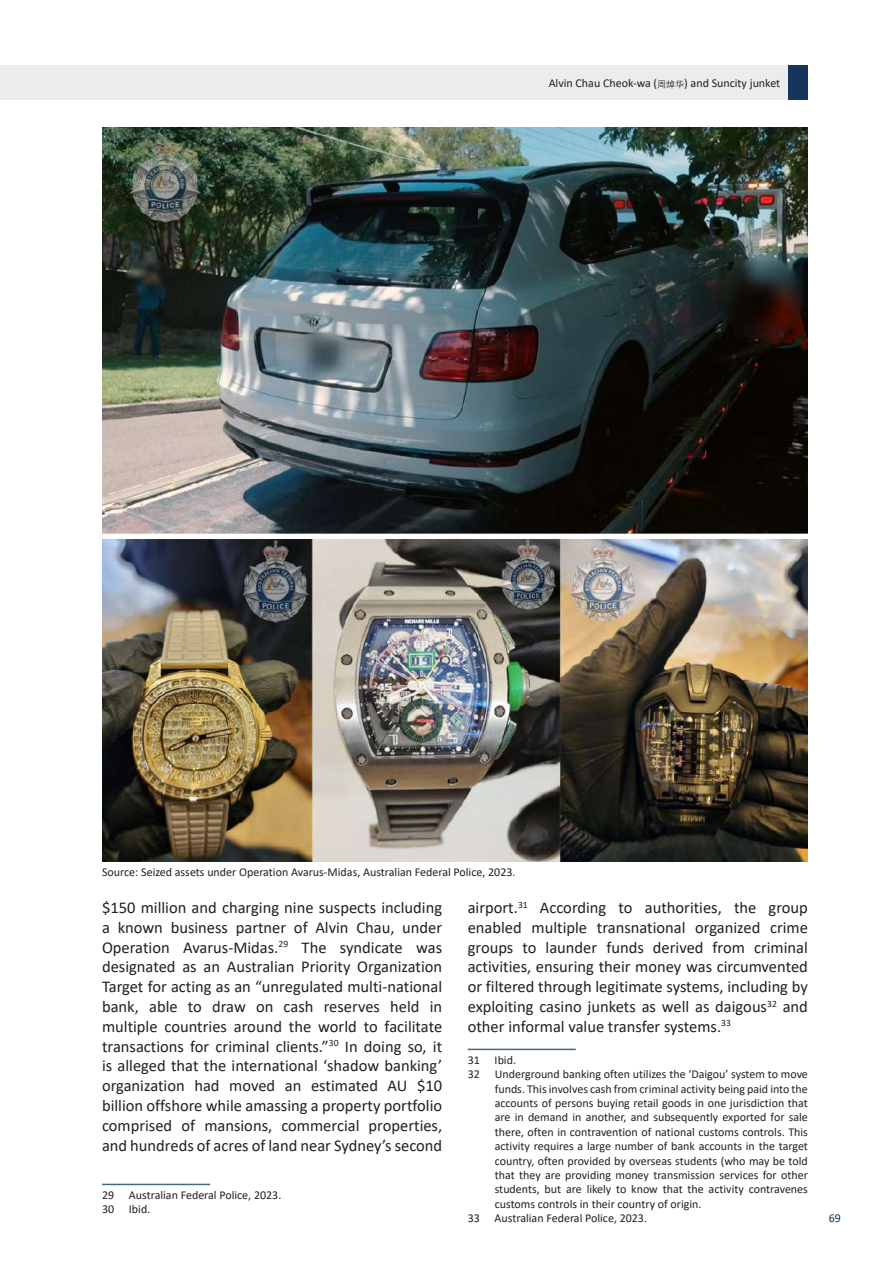
<style>
.page{position:relative;width:893px;height:1263px;background:#fff}
.page>*{position:absolute;margin:0;border:0;box-sizing:border-box;transform-origin:0 0}
.t1{font:16.5px/19.8px "Calibri";color:#231f20;text-align:justify}
.t2{font:12px/14.4px "Calibri";color:#231f20}
.t3{font:12px "Calibri";color:#15355d}
.s1{font-family:"Deng Xian";font-size:9px}
</style>
<div class="page">
<div style="left:0;top:65px;width:789px;height:34px;background:#ececee"></div>
<div style="left:789px;top:65px;width:19px;height:34px;background:#15355d"></div>
<hr style="left:102px;top:1184px;width:108px;height:1px;background:#406983">
<hr style="left:468px;top:1049px;width:108px;height:1px;background:#406983">
<img style="left:102px;top:128px;width:706px;height:733px">
<p class="t2" style="left:549px;top:75px;width:233px">Alvin Chau Cheok-wa (<span class="s1">周焯华</span>) and Suncity junket</p>
<p class="t2" style="left:102px;top:864px;width:415px">Source: Seized assets under Operation Avarus-Midas, Australian Federal Police, 2023.</p>
<p class="t1" style="left:102px;top:897px;width:342px">$150 million and charging nine suspects including a known business partner of Alvin Chau, under Operation Avarus-Midas.<sup>29</sup> The syndicate was designated as an Australian Priority Organization Target for acting as an “unregulated multi-national bank, able to draw on cash reserves held in multiple countries around the world to facilitate transactions for criminal clients.”<sup>30</sup> In doing so, it is alleged that the international ‘shadow banking’ organization had moved an estimated AU $10 billion offshore while amassing a property portfolio comprised of mansions, commercial properties, and hundreds of acres of land near Sydney’s second</p>
<p class="t2" style="left:102px;top:1187px;width:181px">29 Australian Federal Police, 2023.<br>30 Ibid.</p>
<p class="t1" style="left:468px;top:897px;width:342px">airport.<sup>31</sup> According to authorities, the group enabled multiple transnational organized crime groups to launder funds derived from criminal activities, ensuring their money was circumvented or filtered through legitimate systems, including by exploiting casino junkets as well as daigous<sup>32</sup> and other informal value transfer systems.<sup>33</sup></p>
<p class="t2" style="left:468px;top:1052px;width:50px">31 Ibid.</p>
<p class="t2" style="left:468px;top:1067px;width:342px">32 Underground banking often utilizes the ‘Daigou’ system to move</p>
<p class="t2" style="left:495px;top:1081px;width:315px">funds. This involves cash from criminal activity being paid into the</p>
<p class="t2" style="left:495px;top:1095px;width:315px">accounts of persons buying retail goods in one jurisdiction that</p>
<p class="t2" style="left:495px;top:1110px;width:315px">are in demand in another, and subsequently exported for sale</p>
<p class="t2" style="left:495px;top:1124px;width:315px">there, often in contravention of national customs controls. This</p>
<p class="t2" style="left:495px;top:1139px;width:315px">activity requires a large number of bank accounts in the target</p>
<p class="t2" style="left:495px;top:1153px;width:315px">country, often provided by overseas students (who may be told</p>
<p class="t2" style="left:495px;top:1167px;width:315px">that they are providing money transmission services for other</p>
<p class="t2" style="left:495px;top:1182px;width:315px">students, but are likely to know that the activity contravenes</p>
<p class="t2" style="left:495px;top:1196px;width:208px">customs controls in their country of origin.</p>
<p class="t2" style="left:468px;top:1211px;width:181px">33 Australian Federal Police, 2023.</p>
<p class="t3" style="left:829px;top:1210px;width:14px">69</p>
</div>
